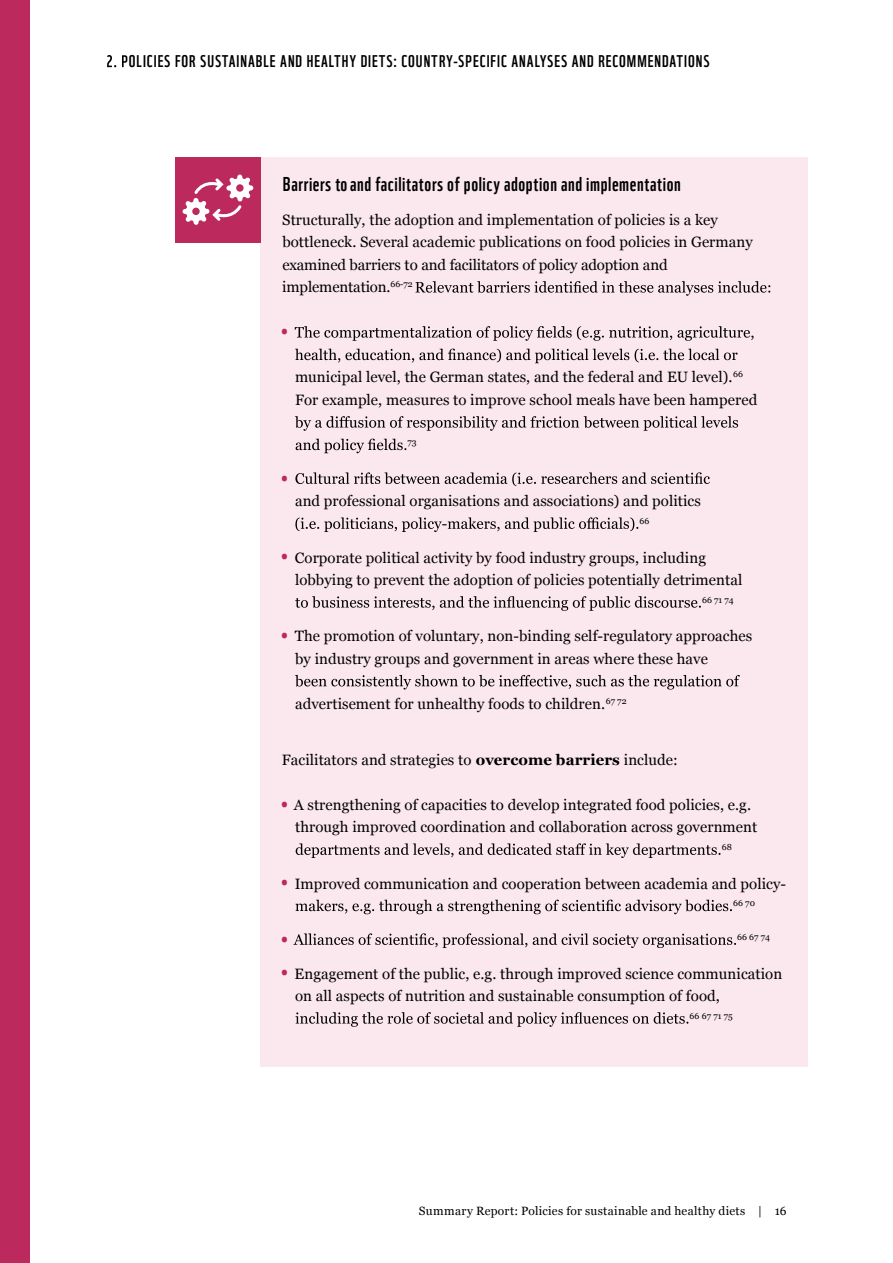
<style>
.page{position:relative;width:893px;height:1263px;background:#fff}
.page>*{position:absolute;margin:0;border:0;box-sizing:border-box;transform-origin:0 0}
.t1{font:19.5px "WWF";letter-spacing:.03em;color:#000}
.t2{font:700 18px "Open Sans";color:#bc2a5d}
.t3{font:16.5px "WWF";letter-spacing:.06em;color:#000}
.t4{font:15px/22.5px "Georgia";letter-spacing:.005em;color:#000}
.t5{font:12px "Georgia";letter-spacing:.025em;color:#000}
.t6{font:8.7px "Georgia";letter-spacing:.005em;color:#000}
.s1{font-family:"Open Sans";font-weight:700;font-size:18px;color:#bc2a5d}
.s2{font-weight:700}
</style>
<div class="page">
<div style="left:260px;top:157px;width:547px;height:909px;background:#fbe8ee"></div>
<svg style="left:107px;top:55px;width:20px;height:12px"></svg>
<svg style="left:415px;top:281px;width:355px;height:15px"></svg>
<svg style="left:295px;top:326px;width:459px;height:15px"></svg>
<svg style="left:295px;top:349px;width:443px;height:14px"></svg>
<svg style="left:295px;top:416px;width:443px;height:15px"></svg>
<svg style="left:296px;top:439px;width:110px;height:14px"></svg>
<svg style="left:295px;top:472px;width:415px;height:14px"></svg>
<svg style="left:295px;top:517px;width:343px;height:15px"></svg>
<svg style="left:295px;top:596px;width:406px;height:15px"></svg>
<svg style="left:295px;top:675px;width:445px;height:14px"></svg>
<svg style="left:296px;top:843px;width:157px;height:15px"></svg>
<svg style="left:459px;top:843px;width:261px;height:15px"></svg>
<svg style="left:295px;top:900px;width:437px;height:14px"></svg>
<svg style="left:293px;top:933px;width:234px;height:15px"></svg>
<svg style="left:533px;top:933px;width:203px;height:15px"></svg>
<svg style="left:295px;top:1012px;width:393px;height:15px"></svg>
<div style="left:0;top:0;width:30px;height:1263px;background:#bc2a5d"></div>
<div style="left:175px;top:157px;width:85px;height:85px;background:#bc2a5d"></div>
<svg style="left:182px;top:174px;width:71px;height:51px"></svg>
<p class="t3" style="left:129px;top:50px;width:582px">OLICIES FOR SUSTAINABLE AND HEALTHY DIETS: COUNTRY-SPECIFIC ANALYSES AND RECOMMENDATIONS</p>
<h1 class="t1" style="left:283px;top:171px;width:399px">Barriers to and facilitators of policy adoption and implementation</h1>
<p class="t4" style="left:282px;top:208px;width:472px">Structurally, the adoption and implementation of policies is a key bottleneck. Several academic publications on food policies in Germany examined barriers to and facilitators of policy adoption and implementation.<sup>66-72</sup></p>
<p class="t2" style="left:281px;top:319px;width:8px">•</p>
<p class="t4" style="left:295px;top:365px;width:464px">municipal level, the German states, and the federal and EU level).<sup>66<br></sup>For example, measures to improve school meals have been hampered</p>
<p class="t6" style="left:408px;top:436px;width:11px">73</p>
<p class="t2" style="left:281px;top:465px;width:8px">•</p>
<p class="t4" style="left:295px;top:489px;width:407px">and professional organisations and associations) and politics</p>
<p class="t6" style="left:639px;top:514px;width:11px">66</p>
<p class="t4" style="left:295px;top:545px;width:449px;text-indent:-14px"><span class="s1">•</span> Corporate political activity by food industry groups, including lobbying to prevent the adoption of policies potentially detrimental</p>
<p class="t6" style="left:702px;top:593px;width:33px">66 71 74</p>
<p class="t4" style="left:295px;top:624px;width:459px;text-indent:-14px"><span class="s1">•</span> The promotion of voluntary, non-binding self-regulatory approaches by industry groups and government in areas where these have</p>
<p class="t4" style="left:295px;top:692px;width:333px">advertisement for unhealthy foods to children.<sup>67</sup> <sup>72</sup></p>
<p class="t4" style="left:282px;top:748px;width:397px">Facilitators and strategies to <span class="s2">overcome barriers</span> include:</p>
<p class="t4" style="left:295px;top:793px;width:464px;text-indent:-14px"><span class="s1">•</span> A strengthening of capacities to develop integrated food policies, e.g. through improved coordination and collaboration across government</p>
<p class="t6" style="left:722px;top:840px;width:12px">68</p>
<p class="t4" style="left:281px;top:871px;width:506px"><span class="s1">•</span> Improved communication and cooperation between academia and policy-</p>
<p class="t6" style="left:733px;top:897px;width:23px">66 70</p>
<p class="t2" style="left:281px;top:926px;width:8px">•</p>
<p class="t6" style="left:737px;top:930px;width:35px">66 67 74</p>
<p class="t4" style="left:295px;top:961px;width:489px;text-indent:-14px"><span class="s1">•</span> Engagement of the public, e.g. through improved science communication on all aspects of nutrition and sustainable consumption of food,</p>
<p class="t6" style="left:690px;top:1009px;width:45px">66 67 71 75</p>
<p class="t5" style="left:419px;top:1202px;width:369px">Summary Report: Policies for sustainable and healthy diets | 16</p>
</div>
